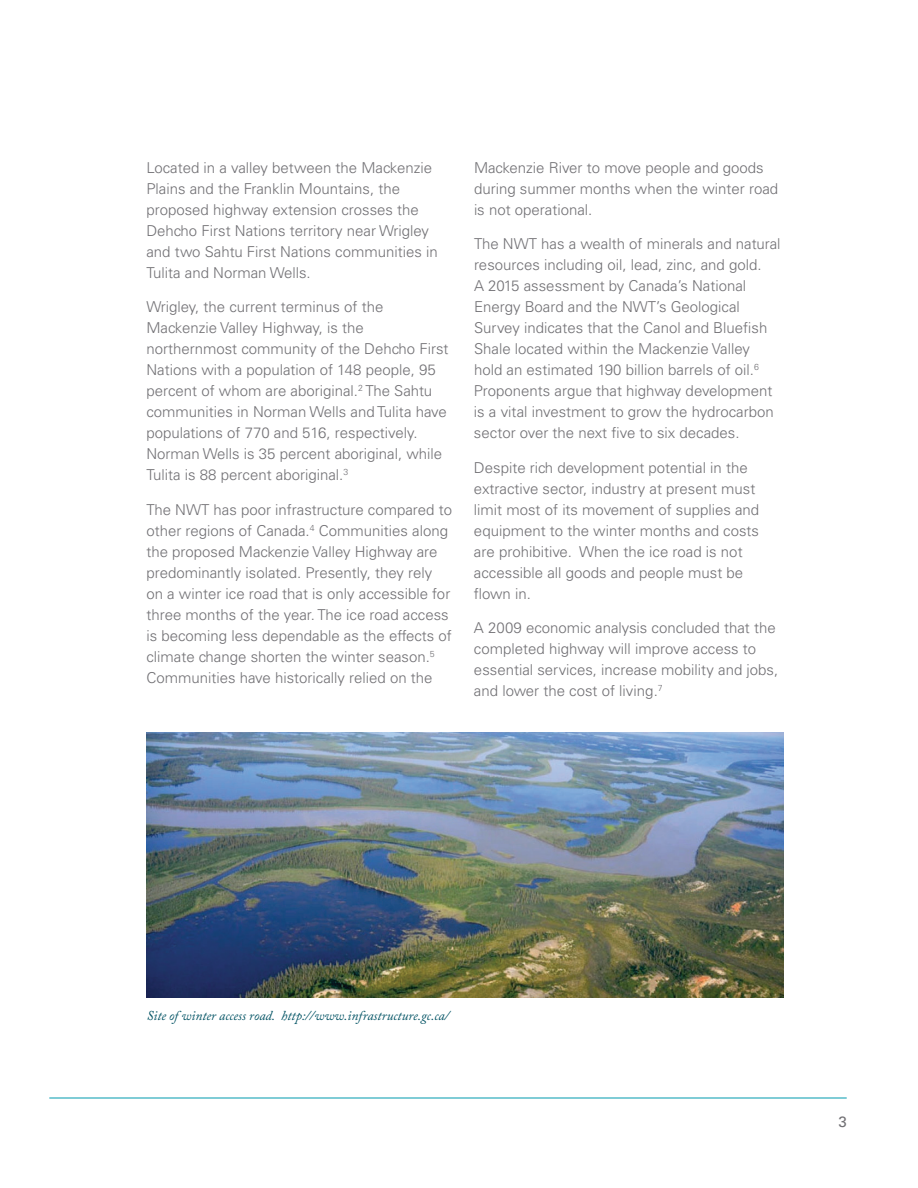
<style>
.page{position:relative;width:918px;height:1188px;background:#fff}
.page>*{position:absolute;margin:0;border:0;box-sizing:border-box;transform-origin:0 0}
.t1{font:300 15px/21px "Univers LT Std";color:#717074}
.t2{font:15px "Univers LT Std";color:#717074}
.t3{font:italic 13.5px "Adobe Caslon Pro";color:#005263}
</style>
<div class="page">
<hr style="left:49px;top:1098px;width:798px;height:1px;background:#009aaf">
<img style="left:146px;top:733px;width:638px;height:264px">
<p class="t1" style="left:146px;top:157px;width:293px">Located in a valley between the Mackenzie Plains and the Franklin Mountains, the proposed highway extension crosses the Dehcho First Nations territory near Wrigley and two Sahtu First Nations communities in Tulita and Norman Wells.</p>
<p class="t1" style="left:146px;top:297px;width:304px">Wrigley, the current terminus of the Mackenzie Valley Highway, is the northernmost community of the Dehcho First Nations with a population of 148 people, 95 percent of whom are aboriginal.<sup>2</sup> The Sahtu communities in Norman Wells and Tulita have populations of 770 and 516, respectively.<br>Norman Wells is 35 percent aboriginal, while Tulita is 88 percent aboriginal.<sup>3</sup></p>
<p class="t1" style="left:146px;top:499px;width:307px">The NWT has poor infrastructure compared to other regions of Canada.<sup>4</sup> Communities along the proposed Mackenzie Valley Highway are predominantly isolated. Presently, they rely on a winter ice road that is only accessible for three months of the year. The ice road access is becoming less dependable as the effects of climate change shorten the winter season.<sup>5<br></sup>Communities have historically relied on the</p>
<p class="t1" style="left:474px;top:157px;width:306px">Mackenzie River to move people and goods during summer months when the winter road is not operational.</p>
<p class="t1" style="left:474px;top:234px;width:308px">The NWT has a wealth of minerals and natural resources including oil, lead, zinc, and gold.<br>A 2015 assessment by Canada’s National Energy Board and the NWT’s Geological Survey indicates that the Canol and Bluefish Shale located within the Mackenzie Valley hold an estimated 190 billion barrels of oil.<sup>6<br></sup>Proponents argue that highway development is a vital investment to grow the hydrocarbon sector over the next five to six decades.</p>
<p class="t1" style="left:474px;top:457px;width:287px">Despite rich development potential in the extractive sector, industry at present must limit most of its movement of supplies and equipment to the winter months and costs are prohibitive. When the ice road is not accessible all goods and people must be flown in.</p>
<p class="t1" style="left:474px;top:618px;width:306px">A 2009 economic analysis concluded that the completed highway will improve access to essential services, increase mobility and jobs, and lower the cost of living.<sup>7</sup></p>
<p class="t3" style="left:147px;top:1007px;width:304px">Site of winter access road. http://www.infrastructure.gc.ca/</p>
<p class="t2" style="left:838px;top:1113px;width:10px">3</p>
</div>
